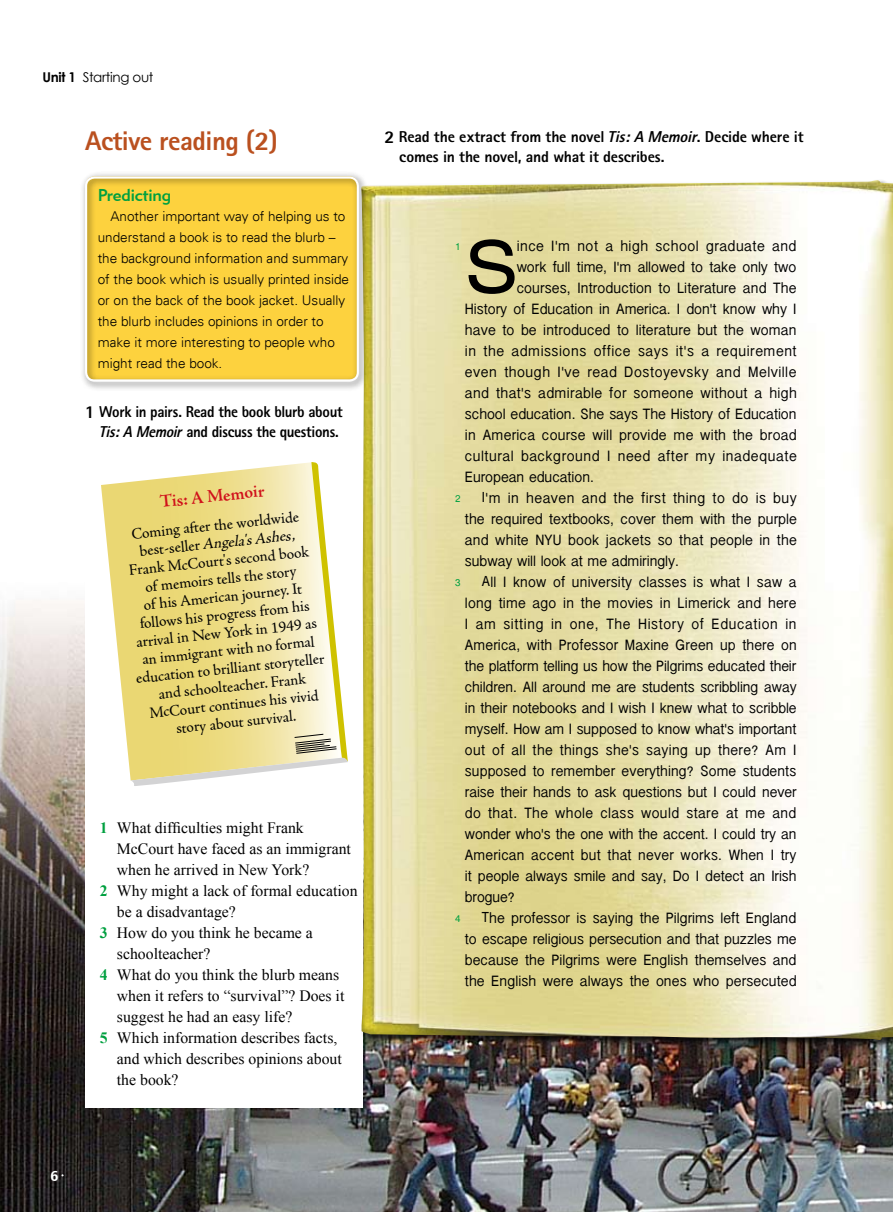
<style>
.page{position:relative;width:893px;height:1212px;background:#fff}
.page>*{position:absolute;margin:0;border:0;box-sizing:border-box;transform-origin:0 0}
.t1{font:expanded 71.7px "Swiss 721 BT";color:#000}
.t2{font:800 27px "Rotis Sans Serif";letter-spacing:-.02em;color:#ba501f}
.t3{font:600 18px "Adobe Jenson Pro";color:#d0111b}
.t4{font:17.1px "Geometric 415 BT Medium A";letter-spacing:-.01em;color:#00a040}
.t5{font:15.75px "Inai Mathi";letter-spacing:.01em;color:#000}
.t6{font:15.75px "Times New Roman";color:#000}
.t7{font:15.75px/18px "Adobe Jenson Pro";color:#000;text-align:center}
.t8{font:15.75px "Inai Mathi";letter-spacing:.035em;color:#000}
.t9{font:15.75px "Inai Mathi";letter-spacing:.03em;color:#000}
.t10{font:800 15.75px/19.8px "Rotis Sans Serif";letter-spacing:-.015em;color:#000}
.t11{font:800 15.75px/19.8px "Rotis Sans Serif";letter-spacing:-.015em;color:#000;text-align:right;scale:.95 1}
.t12{font:15.75px "Inai Mathi";letter-spacing:.045em;color:#000}
.t13{font:300 13.5px/21px "Univers";color:#000}
.t14{font:13.5px "Century Gothic";letter-spacing:-.025em;color:#000}
.t15{font:12px "Inai Mathi";color:#00a040}
.s1{font-weight:700}
.s2{font-size:18px}
.s3{font-style:italic}
.s4{font-weight:700;color:#00a040}
.s5{font-size:15.3px}
</style>
<div class="page">
<img style="left:0;top:600px;width:893px;height:612px">
<div style="left:85px;top:128px;width:278px;height:979px;background:#fff"></div>
<img style="left:361px;top:180px;width:532px;height:861px">
<div style="left:79px;top:171px;width:290px;height:221px;background:#000;opacity:.75"></div>
<div style="left:85px;top:176px;width:274px;height:206px;border:2px solid #fff;border-radius:9px"></div>
<svg style="left:101px;top:481px;width:30px;height:299px"></svg>
<svg style="left:131px;top:462px;width:217px;height:324px;background:#eee29f"></svg>
<svg style="left:51px;top:1171px;width:13px;height:10px"></svg>
<p class="t14" style="left:43px;top:68px;width:112px"><span class="s1">Unit 1</span> Starting out</p>
<h2 class="t2" style="left:85px;top:124px;width:194px">Active reading (2)</h2>
<p class="t4" style="left:98px;top:184px;width:75px">Predicting</p>
<p class="t13" style="left:98px;top:206px;width:253px;text-indent:13px">Another important way of helping us to understand a book is to read the blurb – the background information and summary of the book which is usually printed inside or on the back of the book jacket. Usually the blurb includes opinions in order to make it more interesting to people who might read the book.</p>
<p class="t11" style="left:85px;top:402px;width:273px"><span class="s2">1</span> Work in pairs. Read the book blurb about<br><span class="s3">Tis:A Memoir</span>and discuss the questions.</p>
<p class="t3" style="left:159px;top:491px;width:107px;rotate:-6deg">Tis: A Memoir</p>
<p class="t7" style="left:120px;top:526px;width:191px;rotate:-6deg">Coming after the worldwide best-seller <span class="s3">Angela's Ashes</span>,<br>Frank McCourt's second book of memoirs tells the story<br>of his American journey. It follows his progress from his arrival in New York in 1949 as an immigrant with no formal education to brilliant storyteller and schoolteacher. Frank<br>McCourt continues his vivid story about survival.</p>
<p class="t6" style="left:100px;top:818px;width:205px"><span class="s4">1</span> What difficulties might Frank</p>
<p class="t6" style="left:117px;top:839px;width:236px">McCourt have faced as an immigrant</p>
<p class="t6" style="left:117px;top:860px;width:194px">when he arrived in New York?</p>
<p class="t6" style="left:100px;top:881px;width:259px"><span class="s4">2</span> Why might a lack of formal education</p>
<p class="t6" style="left:117px;top:902px;width:120px">be a disadvantage?</p>
<p class="t6" style="left:100px;top:923px;width:214px"><span class="s4">3</span> How do you think he became a</p>
<p class="t6" style="left:117px;top:944px;width:95px">schoolteacher?</p>
<p class="t6" style="left:100px;top:965px;width:241px"><span class="s4">4</span> What do you think the blurb means</p>
<p class="t6" style="left:117px;top:986px;width:229px">when it refers to “survival”? Does it</p>
<p class="t6" style="left:117px;top:1007px;width:177px">suggest he had an easy life?</p>
<p class="t6" style="left:100px;top:1028px;width:239px"><span class="s4">5</span> Which information describes facts,</p>
<p class="t6" style="left:117px;top:1049px;width:226px">and which describes opinions about</p>
<p class="t6" style="left:117px;top:1070px;width:63px">the book?</p>
<p class="t10" style="left:399px;top:127px;width:406px;text-indent:-15px"><span class="s2">2</span> Read the extract from the novel <span class="s3">Tis:A Memoir</span>. Decide where it comes in the novel, and what it describes.</p>
<h1 class="t1" style="left:465px;top:224px;width:55px">S</h1>
<p class="t9" style="left:517px;top:237px;width:281px">ince I'm not a high school graduate and</p>
<p class="t15" style="left:455px;top:239px;width:7px">1</p>
<p class="t5" style="left:517px;top:258px;width:281px">work full time, I'm allowed to take only two</p>
<p class="t5" style="left:517px;top:279px;width:281px">courses, Introduction to Literature and The</p>
<p class="t5" style="left:465px;top:300px;width:333px">History of Education in America. I don't know why I</p>
<p class="t5" style="left:465px;top:321px;width:333px">have to be introduced to literature but the woman</p>
<p class="t8" style="left:465px;top:342px;width:333px">in the admissions office says it's a requirement</p>
<p class="t8" style="left:465px;top:363px;width:333px">even though I've read Dostoyevsky and Melville</p>
<p class="t5" style="left:465px;top:384px;width:333px">and that's admirable for someone without a high</p>
<p class="t5" style="left:465px;top:405px;width:333px">school education. She says The History of Education</p>
<p class="t5" style="left:465px;top:426px;width:333px">in America course will provide me with the broad</p>
<p class="t8" style="left:465px;top:447px;width:333px">cultural background I need after my inadequate</p>
<p class="t5" style="left:465px;top:468px;width:131px">European education.</p>
<p class="t9" style="left:482px;top:489px;width:316px"><span class="s5">I</span>'m in heaven and the first thing to do is buy</p>
<p class="t5" style="left:465px;top:510px;width:333px">the required textbooks, cover them with the purple</p>
<p class="t5" style="left:465px;top:531px;width:333px">and white NYU book jackets so that people in the</p>
<p class="t5" style="left:465px;top:552px;width:216px">subway will look at me admiringly.</p>
<p class="t5" style="left:482px;top:573px;width:316px"><span class="s5">A</span>ll I know of university classes is what I saw a</p>
<p class="t5" style="left:465px;top:594px;width:333px">long time ago in the movies in Limerick and here</p>
<p class="t12" style="left:465px;top:615px;width:333px">I am sitting in one, The History of Education in</p>
<p class="t5" style="left:465px;top:636px;width:333px">America, with Professor Maxine Green up there on</p>
<p class="t5" style="left:465px;top:657px;width:333px">the platform telling us how the Pilgrims educated their</p>
<p class="t5" style="left:465px;top:678px;width:333px">children. All around me are students scribbling away</p>
<p class="t5" style="left:465px;top:699px;width:333px">in their notebooks and I wish I knew what to scribble</p>
<p class="t5" style="left:465px;top:720px;width:333px">myself. How am I supposed to know what's important</p>
<p class="t5" style="left:465px;top:741px;width:333px">out of all the things she's saying up there? Am I</p>
<p class="t5" style="left:465px;top:762px;width:333px">supposed to remember everything? Some students</p>
<p class="t5" style="left:465px;top:783px;width:333px">raise their hands to ask questions but I could never</p>
<p class="t9" style="left:465px;top:804px;width:333px">do that. The whole class would stare at me and</p>
<p class="t5" style="left:465px;top:825px;width:333px">wonder who's the one with the accent. I could try an</p>
<p class="t5" style="left:465px;top:846px;width:333px">American accent but that never works. When I try</p>
<p class="t5" style="left:465px;top:867px;width:333px">it people always smile and say, Do I detect an Irish</p>
<p class="t5" style="left:465px;top:888px;width:52px">brogue?</p>
<p class="t5" style="left:482px;top:909px;width:316px"><span class="s5">T</span>he professor is saying the Pilgrims left England</p>
<p class="t5" style="left:465px;top:930px;width:333px">to escape religious persecution and that puzzles me</p>
<p class="t5" style="left:465px;top:951px;width:333px">because the Pilgrims were English themselves and</p>
<p class="t5" style="left:465px;top:972px;width:333px">the English were always the ones who persecuted</p>
<p class="t15" style="left:455px;top:491px;width:7px">2</p>
<p class="t15" style="left:455px;top:575px;width:7px">3</p>
<p class="t15" style="left:455px;top:911px;width:7px">4</p>
</div>
